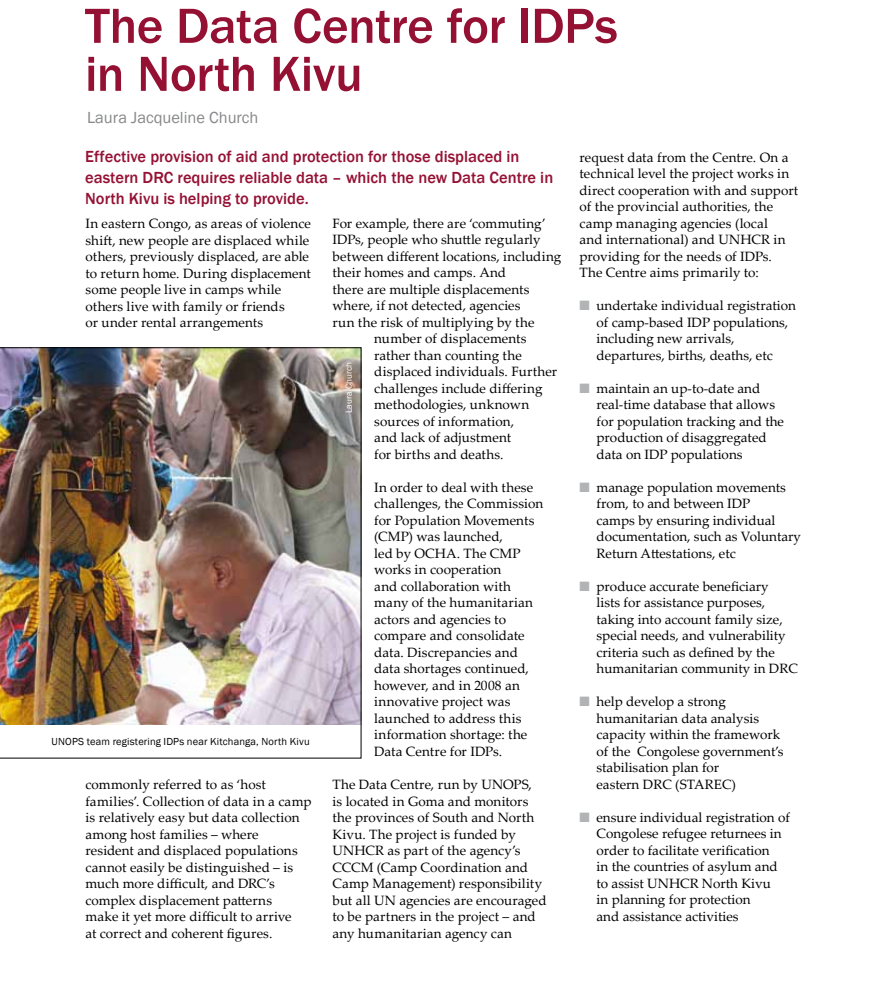
<style>
.page{position:relative;width:893px;height:1008px;background:#fff}
.page>*{position:absolute;margin:0;border:0;box-sizing:border-box;transform-origin:0 0}
.t1{font:500 51px/48px "Franklin Gothic";letter-spacing:-.01em;color:#951134}
.t2{font:500 16.5px/21px "Franklin Gothic";color:#951134}
.t3{font:16.5px "Franklin Gothic";color:#87888a}
.t4{font:13.5px/16.5px "Palatino Linotype";color:#000}
.t5{font:10.5px "Franklin Gothic";letter-spacing:.015em;color:#000}
.t6{font:9px "Franklin Gothic";color:#fff}
.s1{color:#b1b3b4}
</style>
<div class="page">
<img style="left:0;top:347px;width:361px;height:411px">
<h1 class="t1" style="left:85px;top:2px;width:534px">The Data Centre for IDPs in North Kivu</h1>
<p class="t3" style="left:87px;top:108px;width:173px">Laura Jacqueline Church</p>
<p class="t2" style="left:85px;top:146px;width:470px">Effective provision of aid and protection for those displaced in eastern DRC requires reliable data – which the new Data Centre in<br>North Kivu is helping to provide.</p>
<p class="t4" style="left:86px;top:215px;width:227px">In eastern Congo, as areas of violence shift, new people are displaced while others, previously displaced, are able to return home. During displacement some people live in camps while others live with family or friends<br>or under rental arrangements</p>
<p class="t5" style="left:52px;top:735px;width:260px">UNOPS team registering IDPs near Kitchanga, North Kivu</p>
<p class="t4" style="left:86px;top:776px;width:227px">commonly referred to as ‘host families’. Collection of data in a camp is relatively easy but data collection among host families – where<br>resident and displaced populations cannot easily be distinguished – is much more difficult, and DRC’s complex displacement patterns<br>make it yet more difficult to arrive<br>at correct and coherent figures.</p>
<p class="t4" style="left:332px;top:215px;width:215px">For example, there are ‘commuting’</p>
<p class="t4" style="left:332px;top:231px;width:209px">IDPs, people who shuttle regularly</p>
<p class="t4" style="left:332px;top:248px;width:230px">between different locations, including</p>
<p class="t4" style="left:332px;top:264px;width:175px">their homes and camps. And</p>
<p class="t4" style="left:332px;top:281px;width:199px">there are multiple displacements</p>
<p class="t4" style="left:332px;top:297px;width:190px">where, if not detected, agencies</p>
<p class="t4" style="left:332px;top:313px;width:203px">run the risk of multiplying by the</p>
<p class="t4" style="left:374px;top:330px;width:154px">number of displacements</p>
<p class="t4" style="left:374px;top:346px;width:149px">rather than counting the</p>
<p class="t4" style="left:374px;top:363px;width:184px">displaced individuals. Further</p>
<p class="t4" style="left:374px;top:379px;width:170px">challenges include differing</p>
<p class="t4" style="left:374px;top:396px;width:156px">methodologies, unknown</p>
<p class="t4" style="left:374px;top:412px;width:141px">sources of information,</p>
<p class="t4" style="left:374px;top:429px;width:139px">and lack of adjustment</p>
<p class="t4" style="left:374px;top:445px;width:131px">for births and deaths.</p>
<p class="t4" style="left:374px;top:478px;width:171px">In order to deal with these challenges, the Commission for Population Movements (CMP) was launched,<br>led by OCHA. The CMP works in cooperation<br>and collaboration with many of the humanitarian actors and agencies to compare and consolidate data. Discrepancies and data shortages continued, however, and in 2008 an innovative project was launched to address this information shortage: the<br>Data Centre for IDPs.</p>
<p class="t4" style="left:332px;top:775px;width:216px">The Data Centre, run by UNOPS,<br>is located in Goma and monitors the provinces of South and North<br>Kivu. The project is funded by<br>UNHCR as part of the agency’s<br>CCCM (Camp Coordination and<br>Camp Management) responsibility but all UN agencies are encouraged to be partners in the project – and any humanitarian agency can</p>
<p class="t6" style="left:343px;top:413px;width:52px;rotate:-90deg">Laura Church</p>
<p class="t4" style="left:579px;top:148px;width:220px">request data from the Centre. On a technical level the project works in direct cooperation with and support of the provincial authorities, the camp managing agencies (local<br>and international) and UNHCR in providing for the needs of IDPs.<br>The Centre aims primarily to:</p>
<p class="t4" style="left:596px;top:297px;width:201px;text-indent:-17px"><span class="s1">■</span> undertake individual registration of camp-based IDP populations, including new arrivals, departures, births, deaths, etc</p>
<p class="t4" style="left:596px;top:379px;width:189px;text-indent:-17px"><span class="s1">■</span> maintain an up-to-date and real-time database that allows for population tracking and the production of disaggregated data on IDP populations</p>
<p class="t4" style="left:596px;top:478px;width:206px;text-indent:-17px"><span class="s1">■</span> manage population movements from, to and between IDP<br>camps by ensuring individual documentation, such as Voluntary<br>Return Attestations, etc</p>
<p class="t4" style="left:596px;top:577px;width:203px;text-indent:-17px"><span class="s1">■</span> produce accurate beneficiary<br>lists for assistance purposes, taking into account family size, special needs, and vulnerability criteria such as defined by the humanitarian community in DRC</p>
<p class="t4" style="left:596px;top:693px;width:188px;text-indent:-17px"><span class="s1">■</span> help develop a strong humanitarian data analysis capacity within the framework of the Congolese government’s stabilisation plan for<br>eastern DRC (STAREC)</p>
<p class="t4" style="left:596px;top:808px;width:195px;text-indent:-17px"><span class="s1">■</span> ensure individual registration of<br>Congolese refugee returnees in order to facilitate verification<br>in the countries of asylum and to assist UNHCR North Kivu<br>in planning for protection<br>and assistance activities</p>
</div>
